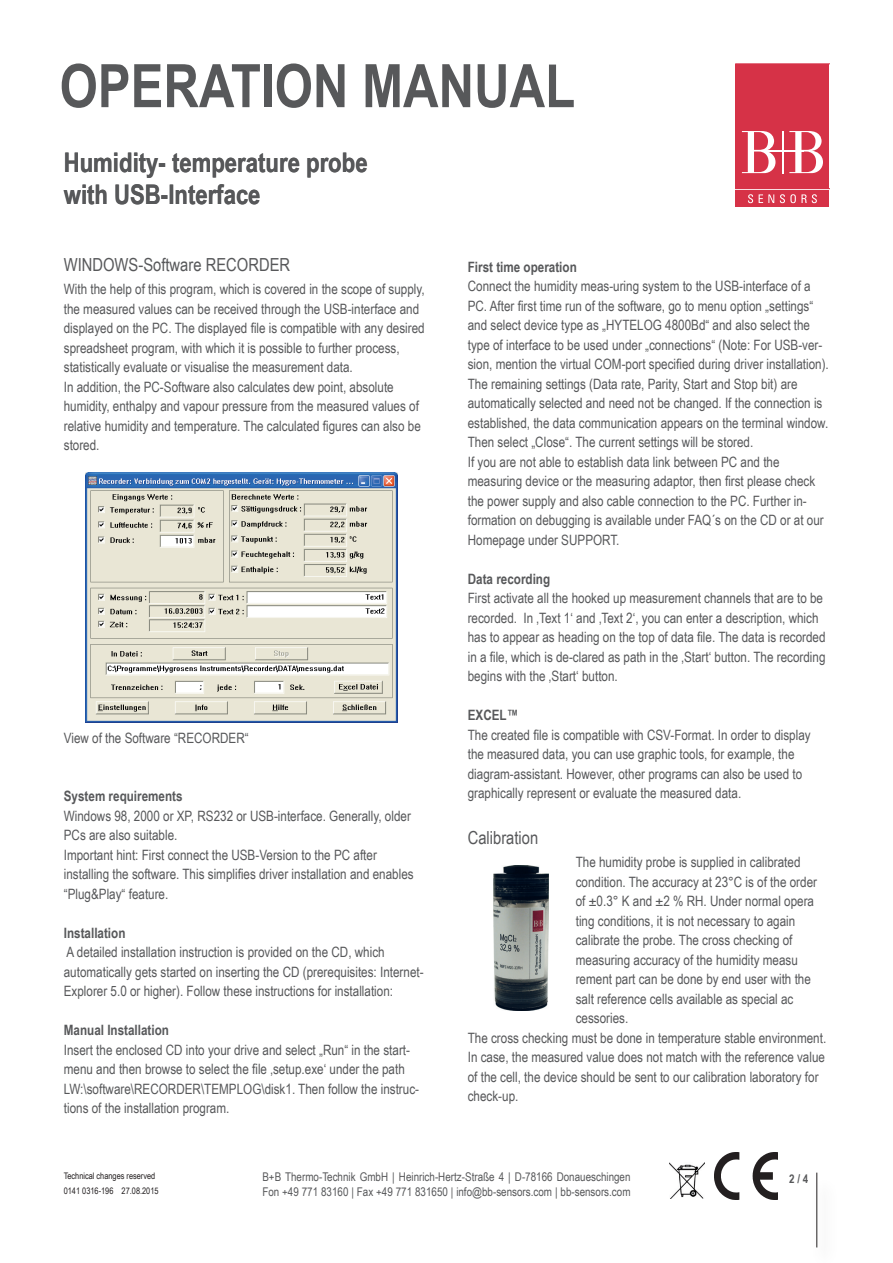
<style>
.page{position:relative;width:893px;height:1263px;background:#fff}
.page>*{position:absolute;margin:0;border:0;box-sizing:border-box;transform-origin:0 0}
.t1{font:700 60px "Arial Narrow";color:#57585a}
.t2{font:700 27px/32.4px "Arial Narrow";color:#57585a}
.t3{font:18px "Arial Narrow";color:#57585a}
.t4{font:14.25px/19.5px "Arial Narrow";color:#57585a}
.t5{font:700 14.25px "Arial Narrow";color:#57585a}
.t6{font:12px/14.4px "Arial Narrow";color:#57585a}
.t7{font:700 12px "Arial Narrow";color:#57585a}
.t8{font:9px/15px "Arial Narrow";color:#231f20}
</style>
<div class="page">
<img style="left:85px;top:473px;width:312px;height:249px">
<img style="left:493px;top:865px;width:56px;height:146px">
<div style="left:736px;top:190px;width:93px;height:17px;background:#d63247"></div>
<svg style="left:736px;top:64px;width:93px;height:139px"></svg>
<hr style="left:816px;top:1172px;width:1px;height:75px;background:#231f20">
<img style="left:715px;top:1152px;width:62px;height:47px">
<img style="left:670px;top:1162px;width:35px;height:36px">
<h1 class="t1" style="left:60px;top:41px;width:517px">OPERATION MANUAL</h1>
<h2 class="t2" style="left:64px;top:145px;width:305px">Humidity- temperature probe with USB-Interface</h2>
<p class="t3" style="left:64px;top:251px;width:228px">WINDOWS-Software RECORDER</p>
<p class="t4" style="left:64px;top:279px;width:362px">With the help of this program, which is covered in the scope of supply, the measured values can be received through the USB-interface and displayed on the PC. The displayed file is compatible with any desired spreadsheet program, with which it is possible to further process, statistically evaluate or visualise the measurement data.<br>In addition, the PC-Software also calculates dew point, absolute humidity, enthalpy and vapour pressure from the measured values of relative humidity and temperature. The calculated figures can also be stored.</p>
<p class="t4" style="left:64px;top:727px;width:186px">View of the Software “RECORDER“</p>
<p class="t5" style="left:64px;top:785px;width:120px">System requirements</p>
<p class="t4" style="left:64px;top:805px;width:351px">Windows 98, 2000 or XP, RS232 or USB-interface. Generally, older PCs are also suitable.<br>Important hint: First connect the USB-Version to the PC after installing the software. This simplifies driver installation and enables “Plug&amp;Play“ feature.</p>
<p class="t5" style="left:64px;top:922px;width:63px">Installation</p>
<p class="t4" style="left:64px;top:942px;width:361px">A detailed installation instruction is provided on the CD, which automatically gets started on inserting the CD (prerequisites: Internet-<br>Explorer 5.0 or higher). Follow these instructions for installation:</p>
<p class="t5" style="left:64px;top:1019px;width:107px">Manual Installation</p>
<p class="t4" style="left:64px;top:1039px;width:357px">Insert the enclosed CD into your drive and select „Run“ in the start&shy;menu and then browse to select the file ‚setup.exe‘ under the path LW:\software\RECORDER\TEMPLOG\disk1. Then follow the instruc&shy;tions of the installation program.</p>
<p class="t5" style="left:468px;top:256px;width:111px">First time operation</p>
<p class="t4" style="left:468px;top:276px;width:363px">Connect the humidity meas-uring system to the USB-interface of a PC. After first time run of the software, go to menu option „settings“ and select device type as „HYTELOG 4800Bd“ and also select the type of interface to be used under „connections“ (Note: For USB-ver&shy;sion, mention the virtual COM-port specified during driver installation).<br>The remaining settings (Data rate, Parity, Start and Stop bit) are automatically selected and need not be changed. If the connection is established, the data communication appears on the terminal window.<br>Then select „Close“. The current settings will be stored.<br>If you are not able to establish data link between PC and the measuring device or the measuring adaptor, then first please check the power supply and also cable connection to the PC. Further in&shy;formation on debugging is available under FAQ´s on the CD or at our Homepage under SUPPORT.</p>
<p class="t5" style="left:468px;top:568px;width:84px">Data recording</p>
<p class="t4" style="left:468px;top:588px;width:359px">First activate all the hooked up measurement channels that are to be recorded. In ‚Text 1‘ and ‚Text 2‘, you can enter a description, which has to appear as heading on the top of data file. The data is recorded in a file, which is de-clared as path in the ‚Start‘ button. The recording begins with the ‚Start‘ button.</p>
<p class="t5" style="left:468px;top:704px;width:52px">EXCEL™</p>
<p class="t4" style="left:468px;top:724px;width:344px">The created file is compatible with CSV-Format. In order to display the measured data, you can use graphic tools, for example, the diagram-assistant. However, other programs can also be used to graphically represent or evaluate the measured data.</p>
<p class="t3" style="left:468px;top:824px;width:72px">Calibration</p>
<p class="t4" style="left:576px;top:852px;width:226px">The humidity probe is supplied in calibrated</p>
<p class="t4" style="left:576px;top:871px;width:243px">condition. The accuracy at 23°C is of the order</p>
<p class="t4" style="left:576px;top:891px;width:240px">of ±0.3° K and ±2 % RH. Under normal opera</p>
<p class="t4" style="left:576px;top:910px;width:221px">ting conditions, it is not necessary to again</p>
<p class="t4" style="left:576px;top:930px;width:218px">calibrate the probe. The cross checking of</p>
<p class="t4" style="left:576px;top:949px;width:224px">measuring accuracy of the humidity measu</p>
<p class="t4" style="left:576px;top:969px;width:237px">rement part can be done by end user with the</p>
<p class="t4" style="left:576px;top:988px;width:219px">salt reference cells available as special ac</p>
<p class="t4" style="left:576px;top:1008px;width:54px">cessories.</p>
<p class="t4" style="left:468px;top:1027px;width:360px">The cross checking must be done in temperature stable environment.</p>
<p class="t4" style="left:468px;top:1047px;width:359px">In case, the measured value does not match with the reference value</p>
<p class="t4" style="left:468px;top:1066px;width:352px">of the cell, the device should be sent to our calibration laboratory for</p>
<p class="t4" style="left:468px;top:1086px;width:52px">check-up.</p>
<p class="t8" style="left:64px;top:1168px;width:96px">Technical changes reserved<br>0141 0316-196 27.08.2015</p>
<p class="t6" style="left:262px;top:1169px;width:370px">B+B Thermo-Technik GmbH | Heinrich-Hertz-Straße 4 | D-78166 Donaueschingen<br>Fon +49 771 83160 | Fax +49 771 831650 | info@bb-sensors.com | bb-sensors.com</p>
<p class="t7" style="left:789px;top:1170px;width:21px">2 / 4</p>
</div>
